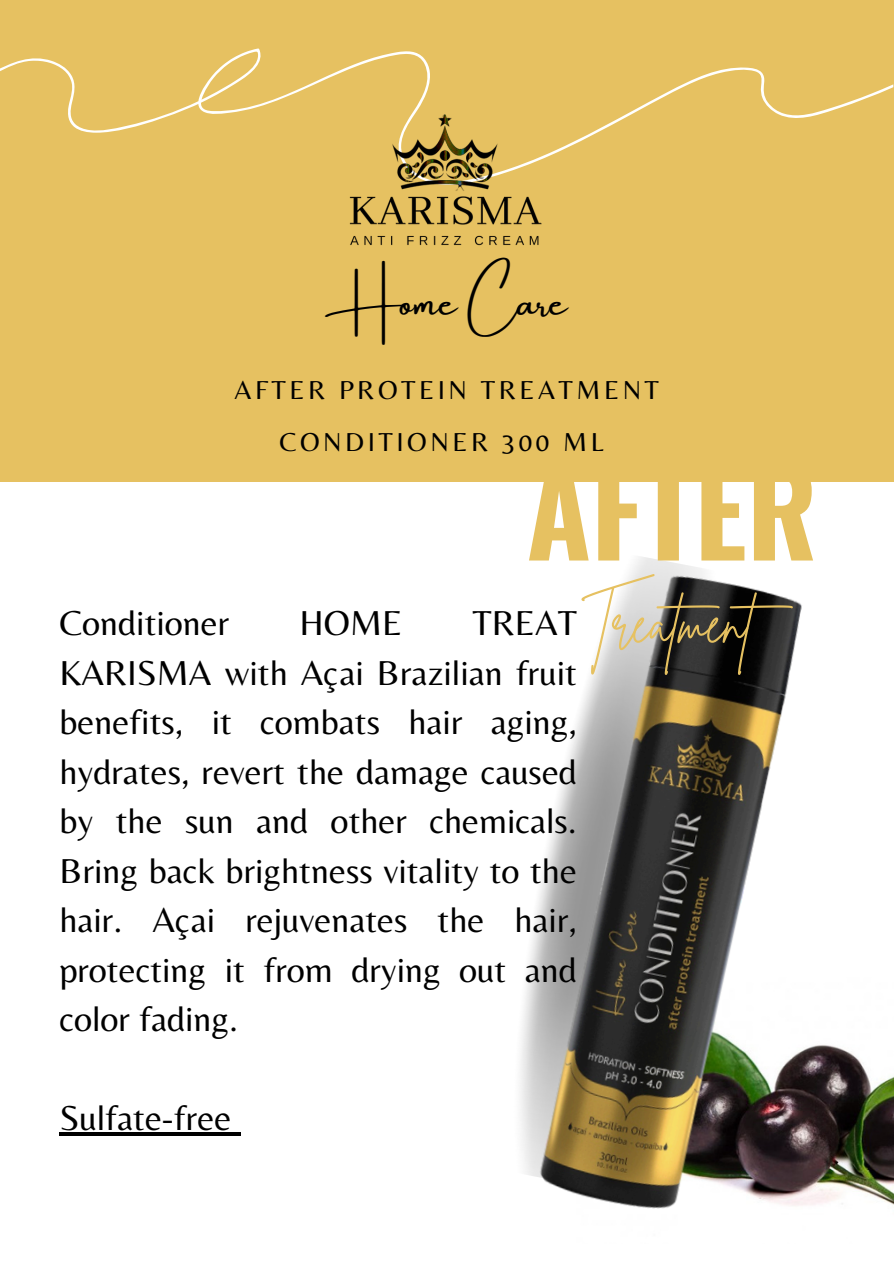
<style>
.page{position:relative;width:894px;height:1264px;background:#fff}
.page>*{position:absolute;margin:0;border:0;box-sizing:border-box;transform-origin:0 0}
.t1{font:700 117.3px "Oswald";color:#e6c161}
.t2{font:56.25px "Brittany Signature";color:#e6c161}
.t3{font:38.7px "Amsterdam One";color:#000}
.t4{font:36px/49.5px "Belleza";color:#000;text-align:justify}
.t5{font:27px "Belleza";letter-spacing:.13em;color:#000}
</style>
<div class="page">
<div style="left:0;top:0;width:893px;height:482px;background:#e6c161"></div>
<svg style="left:0;top:48px;width:893px;height:103px"></svg>
<img style="left:834px;top:1046px;width:59px;height:159px">
<img style="left:333px;top:66px;width:227px;height:180px">
<img style="left:520px;top:557px;width:314px;height:652px">
<hr style="left:59px;top:1132px;width:172px;height:3px;background:#000">
<svg style="left:231px;top:1132px;width:9px;height:3px"></svg>
<h3 class="t3" style="left:326px;top:281px;width:243px">Home Care</h3>
<p class="t5" style="left:234px;top:374px;width:426px">AFTER PROTEIN TREATMENT</p>
<p class="t5" style="left:279px;top:426px;width:326px">CONDITIONER 300 ML</p>
<h2 class="t1" style="left:526px;top:420px;width:292px">AFTER</h2>
<h1 class="t2" style="left:581px;top:586px;width:228px">Treatment</h1>
<h3 class="t4" style="left:59px;top:597px;width:171px">Conditioner</h3>
<h3 class="t4" style="left:299px;top:597px;width:104px">HOME</h3>
<h3 class="t4" style="left:59px;top:597px;width:519px;text-indent:413px">TREAT KARISMA with Açai Brazilian fruit benefits, it combats hair aging, hydrates, revert the damage caused by the sun and other chemicals.<br>Bring back brightness vitality to the hair. Açai rejuvenates the hair, protecting it from drying out and color fading.</h3>
<h3 class="t4" style="left:59px;top:1092px;width:173px">Sulfate-free</h3>
</div>
